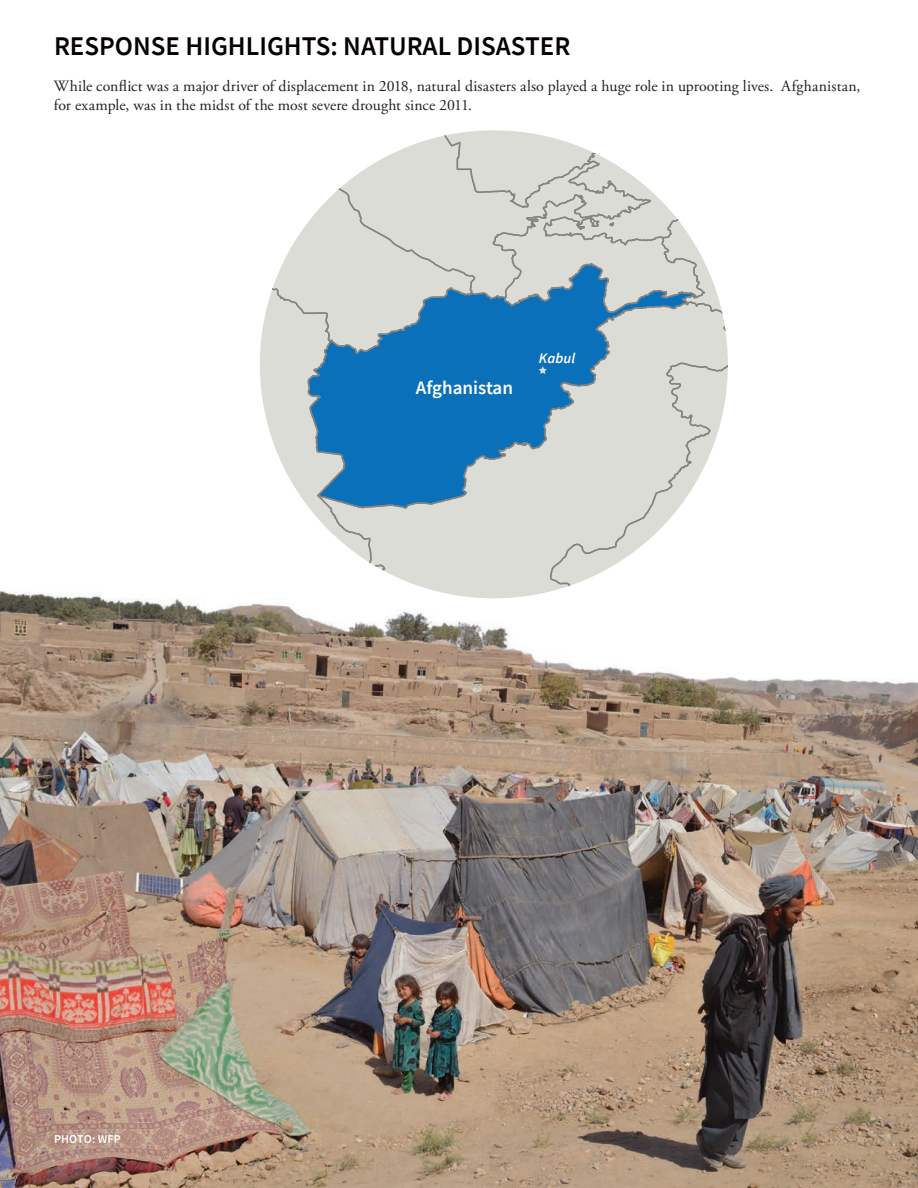
<style>
.page{position:relative;width:918px;height:1188px;background:#fff}
.page>*{position:absolute;margin:0;border:0;box-sizing:border-box;transform-origin:0 0}
.t1{font:600 27px "Source Sans Pro";color:#060100}
.t2{font:600 19.05px "Source Sans Pro";color:#fff}
.Body{font:15.75px/18.9px "Adobe Garamond Pro";letter-spacing:.005em;color:#231f20}
.t3{font:italic 600 14.55px "Source Sans Pro";color:#fff}
.t4{font:13.5px "Source Sans Pro";color:#fff}
.photo_credit-white{font:600 12px "Source Sans Pro";letter-spacing:.005em;color:#fff}
</style>
<div class="page">
<img style="left:0;top:590px;width:918px;height:598px">
<svg style="left:260px;top:130px;width:468px;height:468px"></svg>
<p class="t1" style="left:54px;top:28px;width:518px">RESPONSE HIGHLIGHTS: NATURAL DISASTER</p>
<p class="Body" style="left:54px;top:77px;width:808px">While conflict was a major driver of displacement in 2018, natural disasters also played a huge role in uprooting lives. Afghanistan, for example, was in the midst of the most severe drought since 2011.</p>
<p class="photo_credit-white" style="left:54px;top:1131px;width:68px">PHOTO: WFP</p>
<p class="t4" style="left:54px;top:1136px;width:15px">12</p>
<p class="t2" style="left:416px;top:375px;width:99px">Afghanistan</p>
<p class="t3" style="left:539px;top:349px;width:38px">Kabul</p>
</div>
